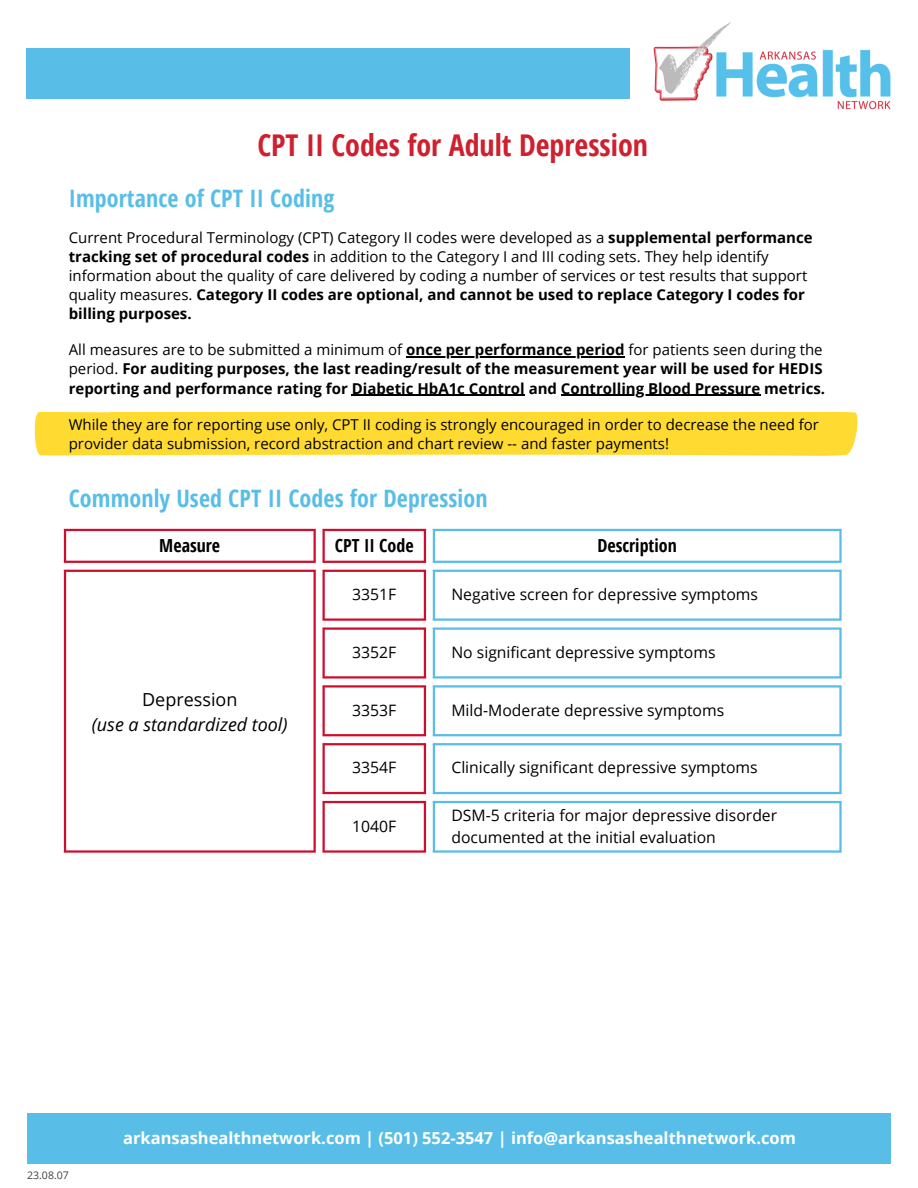
<style>
.page{position:relative;width:918px;height:1188px;background:#fff}
.page>*{position:absolute;margin:0;border:0;box-sizing:border-box;transform-origin:0 0}
.t1{font:700 30px "Open Sans Condensed";color:#ce202f}
.t2{font:700 24px "Open Sans Condensed";letter-spacing:.005em;color:#59bee7}
.t3{font:700 18px "Open Sans Condensed";color:#000}
.t4{font:italic 18px "Open Sans";color:#000}
.t5{font:18px "Open Sans";color:#000}
.t6{font:700 16.5px "Open Sans";color:#fff}
.t7{font:15.75px "Open Sans";color:#000}
.t8{font:15px/19.2px "Open Sans";color:#000}
.t9{font:700 15px/19.2px "Open Sans";color:#000}
.t10{font:10.5px "Open Sans";color:#424143}
.s1{font-weight:700}
.s2{font-weight:400}
.s3{font-style:italic}
</style>
<div class="page">
<div style="left:26px;top:48px;width:604px;height:51px;background:#59bee7"></div>
<img style="left:653px;top:23px;width:237px;height:87px">
<div style="left:27px;top:1113px;width:864px;height:50px;background:#59bee7"></div>
<div style="left:35px;top:413px;width:823px;height:43px;background:#ffdb31"></div>
<hr style="left:406px;top:356px;width:219px;height:2px;background:#000">
<hr style="left:352px;top:395px;width:173px;height:1px;background:#000">
<hr style="left:561px;top:395px;width:199px;height:1px;background:#000">
<svg style="left:66px;top:570px;width:776px;height:283px"></svg>
<hr style="left:64px;top:531px;width:2px;height:30px;background:#ce0e2d">
<hr style="left:314px;top:531px;width:2px;height:30px;background:#ce0e2d">
<hr style="left:64px;top:529px;width:252px;height:2px;background:#ce0e2d">
<hr style="left:64px;top:561px;width:252px;height:2px;background:#ce0e2d">
<hr style="left:323px;top:531px;width:2px;height:30px;background:#ce0e2d">
<hr style="left:424px;top:531px;width:2px;height:30px;background:#ce0e2d">
<hr style="left:323px;top:529px;width:103px;height:2px;background:#ce0e2d">
<hr style="left:323px;top:561px;width:103px;height:2px;background:#ce0e2d">
<hr style="left:64px;top:572px;width:2px;height:278px;background:#ce0e2d">
<hr style="left:314px;top:572px;width:2px;height:278px;background:#ce0e2d">
<hr style="left:64px;top:570px;width:252px;height:2px;background:#ce0e2d">
<hr style="left:64px;top:850px;width:252px;height:3px;background:#ce0e2d">
<hr style="left:323px;top:572px;width:2px;height:46px;background:#ce0e2d">
<hr style="left:424px;top:572px;width:2px;height:46px;background:#ce0e2d">
<hr style="left:323px;top:570px;width:103px;height:2px;background:#ce0e2d">
<hr style="left:323px;top:618px;width:103px;height:3px;background:#ce0e2d">
<hr style="left:323px;top:630px;width:2px;height:46px;background:#ce0e2d">
<hr style="left:424px;top:630px;width:2px;height:46px;background:#ce0e2d">
<hr style="left:323px;top:627px;width:103px;height:3px;background:#ce0e2d">
<hr style="left:323px;top:676px;width:103px;height:3px;background:#ce0e2d">
<hr style="left:323px;top:688px;width:2px;height:46px;background:#ce0e2d">
<hr style="left:424px;top:688px;width:2px;height:46px;background:#ce0e2d">
<hr style="left:323px;top:685px;width:103px;height:3px;background:#ce0e2d">
<hr style="left:323px;top:734px;width:103px;height:2px;background:#ce0e2d">
<hr style="left:323px;top:745px;width:2px;height:47px;background:#ce0e2d">
<hr style="left:424px;top:745px;width:2px;height:47px;background:#ce0e2d">
<hr style="left:323px;top:743px;width:103px;height:2px;background:#ce0e2d">
<hr style="left:323px;top:792px;width:103px;height:2px;background:#ce0e2d">
<hr style="left:323px;top:803px;width:2px;height:47px;background:#ce0e2d">
<hr style="left:424px;top:803px;width:2px;height:47px;background:#ce0e2d">
<hr style="left:323px;top:801px;width:103px;height:2px;background:#ce0e2d">
<hr style="left:323px;top:850px;width:103px;height:3px;background:#ce0e2d">
<hr style="left:433px;top:531px;width:2px;height:30px;background:#59bee7">
<hr style="left:839px;top:531px;width:3px;height:30px;background:#59bee7">
<hr style="left:433px;top:529px;width:409px;height:2px;background:#59bee7">
<hr style="left:433px;top:561px;width:409px;height:2px;background:#59bee7">
<hr style="left:433px;top:572px;width:2px;height:46px;background:#59bee7">
<hr style="left:839px;top:572px;width:3px;height:46px;background:#59bee7">
<hr style="left:433px;top:570px;width:409px;height:2px;background:#59bee7">
<hr style="left:433px;top:618px;width:409px;height:3px;background:#59bee7">
<hr style="left:433px;top:630px;width:2px;height:46px;background:#59bee7">
<hr style="left:839px;top:630px;width:3px;height:46px;background:#59bee7">
<hr style="left:433px;top:627px;width:409px;height:3px;background:#59bee7">
<hr style="left:433px;top:676px;width:409px;height:3px;background:#59bee7">
<hr style="left:433px;top:688px;width:2px;height:46px;background:#59bee7">
<hr style="left:839px;top:688px;width:3px;height:46px;background:#59bee7">
<hr style="left:433px;top:685px;width:409px;height:3px;background:#59bee7">
<hr style="left:433px;top:734px;width:409px;height:2px;background:#59bee7">
<hr style="left:433px;top:745px;width:2px;height:47px;background:#59bee7">
<hr style="left:839px;top:745px;width:3px;height:47px;background:#59bee7">
<hr style="left:433px;top:743px;width:409px;height:2px;background:#59bee7">
<hr style="left:433px;top:792px;width:409px;height:2px;background:#59bee7">
<hr style="left:433px;top:803px;width:2px;height:47px;background:#59bee7">
<hr style="left:839px;top:803px;width:3px;height:47px;background:#59bee7">
<hr style="left:433px;top:801px;width:409px;height:2px;background:#59bee7">
<hr style="left:433px;top:850px;width:409px;height:3px;background:#59bee7">
<p class="t1" style="left:257px;top:124px;width:392px">CPT II Codes for Adult Depression</p>
<p class="t2" style="left:69px;top:182px;width:267px">Importance of CPT II Coding</p>
<p class="t8" style="left:69px;top:227px;width:745px">Current Procedural Terminology (CPT) Category II codes were developed as a <span class="s1">supplemental performance tracking set of procedural codes</span> in addition to the Category I and III coding sets. They help identify information about the quality of care delivered by coding a number of services or test results that support quality measures. <span class="s1">Category II codes are optional, and cannot be used to replace Category I codes for billing purposes.</span></p>
<p class="t9" style="left:69px;top:340px;width:758px"><span class="s2">All measures are to be submitted a minimum of</span> once per performance period <span class="s2">for patients seen during the period.</span> For auditing purposes, the last reading/result of the measurement year will be used for HEDIS reporting and performance rating for Diabetic HbA1c Control and Controlling Blood Pressure metrics.</p>
<p class="t8" style="left:69px;top:414px;width:752px">While they are for reporting use only, CPT II coding is strongly encouraged in order to decrease the need for provider data submission, record abstraction and chart review -- and faster payments!</p>
<p class="t2" style="left:69px;top:481px;width:420px">Commonly Used CPT II Codes for Depression</p>
<p class="t3" style="left:159px;top:533px;width:62px">Measure</p>
<p class="t3" style="left:335px;top:533px;width:80px">CPT II Code</p>
<p class="t3" style="left:598px;top:533px;width:81px">Description</p>
<p class="t7" style="left:352px;top:583px;width:46px">3351F</p>
<p class="t7" style="left:451px;top:583px;width:308px">Negative screen for depressive symptoms</p>
<p class="t5" style="left:142px;top:687px;width:97px">Depression</p>
<p class="t4" style="left:92px;top:711px;width:197px">(use a standardized tool)</p>
<p class="t7" style="left:352px;top:641px;width:46px">3352F</p>
<p class="t7" style="left:451px;top:641px;width:266px">No significant depressive symptoms</p>
<p class="t7" style="left:352px;top:699px;width:46px">3353F</p>
<p class="t7" style="left:451px;top:699px;width:274px">Mild-Moderate depressive symptoms</p>
<p class="t7" style="left:352px;top:757px;width:46px">3354F</p>
<p class="t7" style="left:451px;top:757px;width:308px">Clinically significant depressive symptoms</p>
<p class="t7" style="left:352px;top:816px;width:46px">1040F</p>
<p class="t7" style="left:451px;top:804px;width:327px">DSM-5 criteria for major depressive disorder</p>
<p class="t7" style="left:451px;top:826px;width:266px">documented at the initial evaluation</p>
<p class="t10" style="left:27px;top:1168px;width:43px">23.08.07</p>
<p class="t6" style="left:123px;top:1126px;width:674px">arkansashealthnetwork.com <span class="s3">|</span> (501) 552-3547 | info@arkansashealthnetwork.com</p>
</div>
